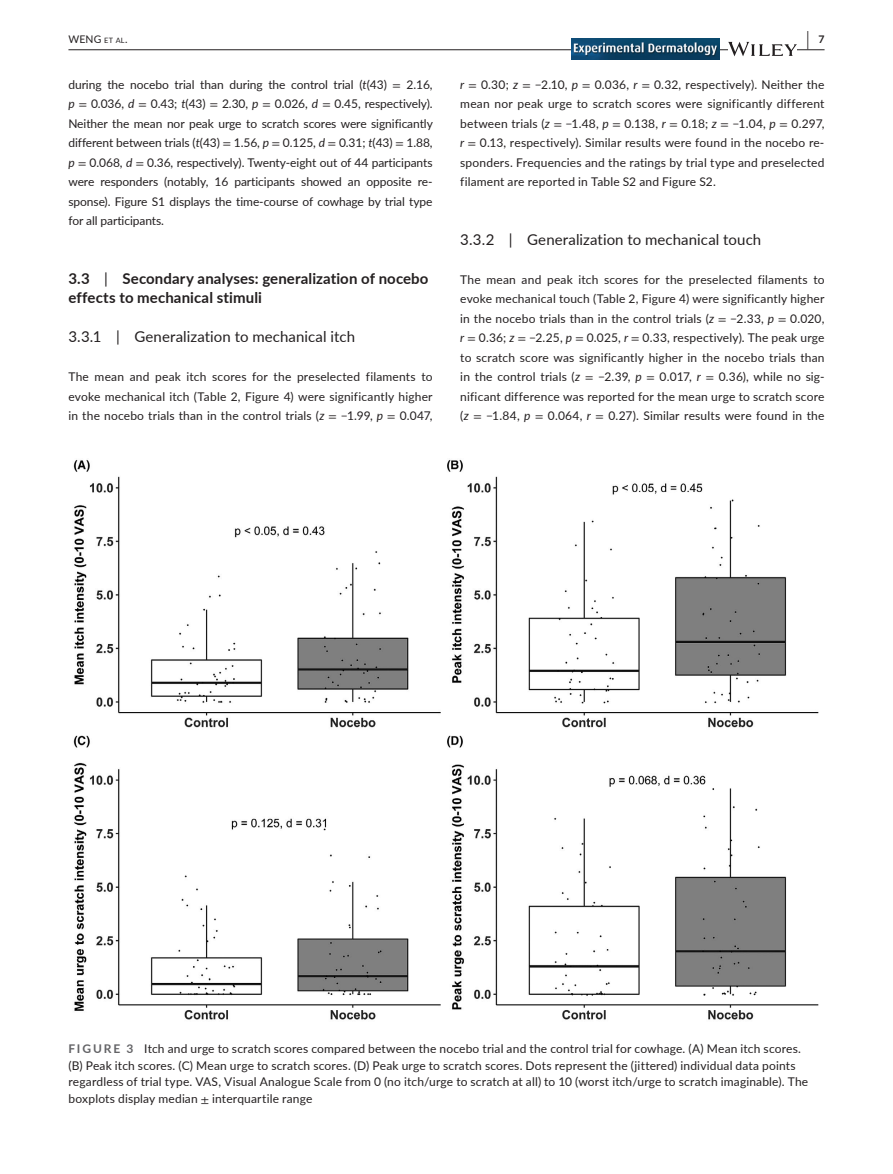
<style>
.page{position:relative;width:893px;height:1174px;background:#fff}
.page>*{position:absolute;margin:0;border:0;box-sizing:border-box;transform-origin:0 0}
.t1{font:700 19.5px "Lato";color:#231f20;scale:.43 1}
.t2{font:15px "Lato";letter-spacing:.005em;color:#231f20}
.t3{font:700 15px/19.5px "Lato";letter-spacing:.01em;color:#231f20}
.t4{font:12px/19.5px "Lato";letter-spacing:.015em;color:#231f20;text-align:justify}
.t5{font:10.5px "Lato";color:#231f20}
.s1{font-size:7.35px}
.s2{font-style:italic}
.s3{font-family:"STIX"}
.s4{font-weight:400}
.s5{font-weight:700;color:#636366}
</style>
<div class="page">
<hr style="left:68px;top:49px;width:756px;height:1px;background:#231f20">
<img style="left:571px;top:38px;width:149px;height:22px">
<svg style="left:728px;top:42px;width:69px;height:14px"></svg>
<img style="left:73px;top:459px;width:746px;height:561px">
<p class="t5" style="left:68px;top:31px;width:61px">WENG <span class="s1">et al</span>.</p>
<h1 class="t1" style="left:807px;top:25px;width:43px">| <sup>7</sup></h1>
<p class="t4" style="left:68px;top:74px;width:366px">during the nocebo trial than during the control trial (<span class="s2">t</span>(43) <span class="s3">=</span> 2.16, <span class="s2">p</span> <span class="s3">=</span> 0.036, <span class="s2">d</span> <span class="s3">=</span> 0.43; <span class="s2">t</span>(43) <span class="s3">=</span> 2.30, <span class="s2">p</span> <span class="s3">=</span> 0.026, <span class="s2">d</span> <span class="s3">=</span> 0.45, respectively).<br>Neither the mean nor peak urge to scratch scores were significantly different between trials (<span class="s2">t</span>(43) <span class="s3">=</span> 1.56, <span class="s2">p</span> <span class="s3">=</span> 0.125, <span class="s2">d</span> <span class="s3">=</span> 0.31; <span class="s2">t</span>(43) <span class="s3">=</span> 1.88, <span class="s2">p</span> <span class="s3">=</span> 0.068, <span class="s2">d</span> <span class="s3">=</span> 0.36, respectively). Twenty-eight out of 44 participants were responders (notably, 16 participants showed an opposite re&shy;sponse). Figure S1 displays the time-course of cowhage by trial type for all participants.</p>
<p class="t4" style="left:460px;top:74px;width:366px"><span class="s2">r</span> <span class="s3">=</span> 0.30; <span class="s2">z</span> <span class="s3">=</span> −2.10, <span class="s2">p</span> <span class="s3">=</span> 0.036, <span class="s2">r</span> <span class="s3">=</span> 0.32, respectively). Neither the mean nor peak urge to scratch scores were significantly different between trials (<span class="s2">z</span> <span class="s3">=</span> −1.48, <span class="s2">p</span> <span class="s3">=</span> 0.138, <span class="s2">r</span> <span class="s3">=</span> 0.18; <span class="s2">z</span> <span class="s3">=</span> −1.04, <span class="s2">p</span> <span class="s3">=</span> 0.297, <span class="s2">r</span> <span class="s3">=</span> 0.13, respectively). Similar results were found in the nocebo re&shy;sponders. Frequencies and the ratings by trial type and preselected filament are reported in Table S2 and Figure S2.</p>
<p class="t3" style="left:68px;top:268px;width:362px">3.3 <span class="s4">|</span> Secondary analyses: generalization of nocebo effects to mechanical stimuli</p>
<p class="t2" style="left:68px;top:326px;width:288px">3.3.1 | Generalization to mechanical itch</p>
<p class="t4" style="left:68px;top:366px;width:366px">The mean and peak itch scores for the preselected filaments to evoke mechanical itch (Table 2, Figure 4) were significantly higher in the nocebo trials than in the control trials (<span class="s2">z</span> <span class="s3">=</span> −1.99, <span class="s2">p</span> <span class="s3">=</span> 0.047,</p>
<p class="t2" style="left:460px;top:228px;width:302px">3.3.2 | Generalization to mechanical touch</p>
<p class="t4" style="left:460px;top:269px;width:366px">The mean and peak itch scores for the preselected filaments to evoke mechanical touch (Table 2, Figure 4) were significantly higher in the nocebo trials than in the control trials (<span class="s2">z</span> <span class="s3">=</span> −2.33, <span class="s2">p</span> <span class="s3">=</span> 0.020, <span class="s2">r</span> <span class="s3">=</span> 0.36; <span class="s2">z</span> <span class="s3">=</span> −2.25, <span class="s2">p</span> <span class="s3">=</span> 0.025, <span class="s2">r</span> <span class="s3">=</span> 0.33, respectively). The peak urge to scratch score was significantly higher in the nocebo trials than in the control trials (<span class="s2">z</span> <span class="s3">=</span> −2.39, <span class="s2">p</span> <span class="s3">=</span> 0.017, <span class="s2">r</span> <span class="s3">=</span> 0.36), while no sig&shy;nificant difference was reported for the mean urge to scratch score (<span class="s2">z</span> <span class="s3">=</span> −1.84, <span class="s2">p</span> <span class="s3">=</span> 0.064, <span class="s2">r</span> <span class="s3">=</span> 0.27). Similar results were found in the</p>
<p class="t4" style="left:68px;top:1040px;width:741px;line-height:16.5px;text-align:left"><span class="s5">FIGURE 3</span> Itch and urge to scratch scores compared between the nocebo trial and the control trial for cowhage. (A) Mean itch scores. (B) Peak itch scores. (C) Mean urge to scratch scores. (D) Peak urge to scratch scores. Dots represent the (jittered) individual data points regardless of trial type. VAS, Visual Analogue Scale from 0 (no itch/urge to scratch at all) to 10 (worst itch/urge to scratch imaginable). The boxplots display median <span class="s3">±</span> interquartile range</p>
</div>
